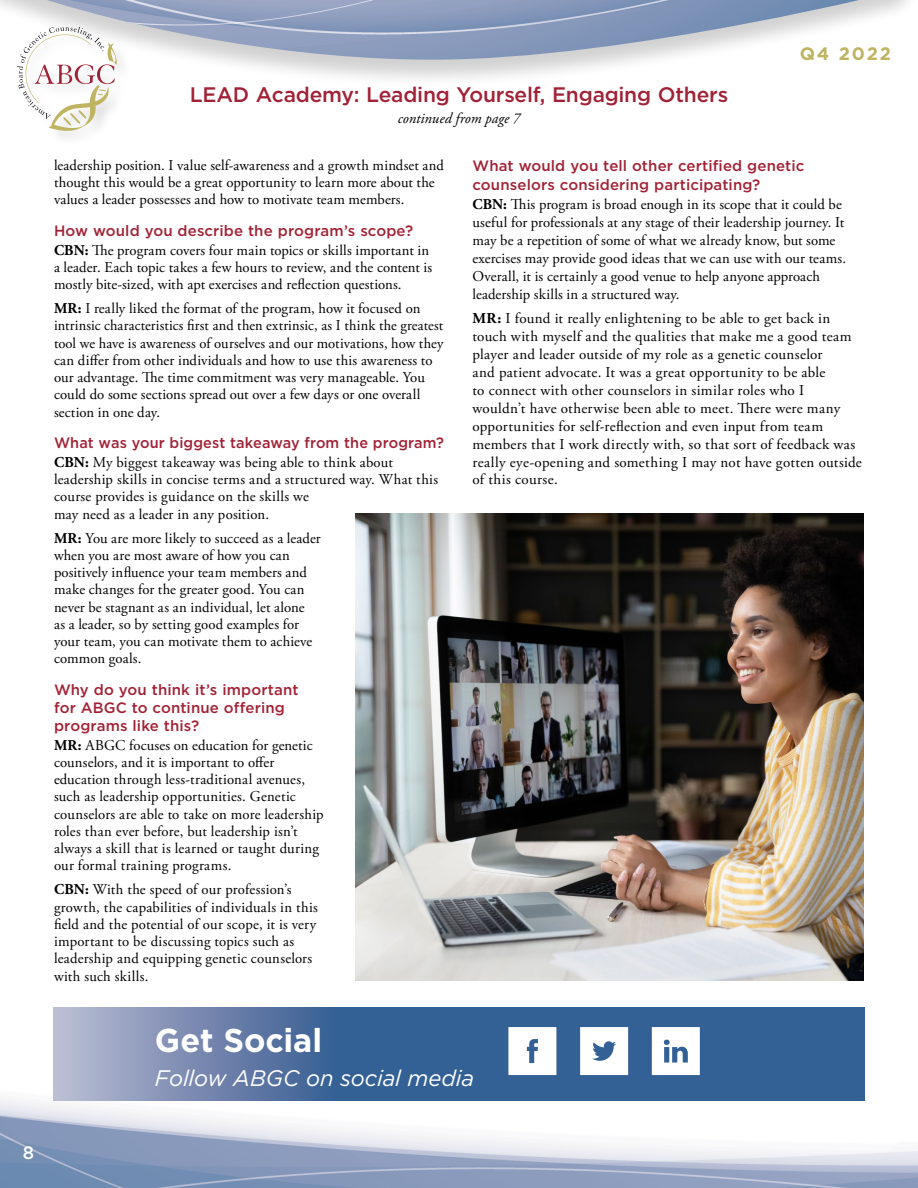
<style>
.page{position:relative;width:918px;height:1188px;background:#fff}
.page>*{position:absolute;margin:0;border:0;box-sizing:border-box;transform-origin:0 0}
.t1{font:700 33px "Gotham";color:#fff}
.t2{font:italic 22.5px "Gotham";letter-spacing:-.005em;color:#fff}
.t3{font:500 21px "Gotham";letter-spacing:-.01em;color:#a12236}
.t4{font:700 18px "Gotham";letter-spacing:.1em;color:#beb461}
.t5{font:500 18px "Gotham";color:#fff}
.t6{font:15px/17.2px "Adobe Garamond Pro";letter-spacing:.01em;color:#000}
.t7{font:500 15px/18px "Gotham";letter-spacing:.01em;color:#a12236}
.t8{font:500 15px "Gotham";letter-spacing:.01em;color:#a12236;scale:.96 1}
.t9{font:italic 15px "Adobe Garamond Pro";letter-spacing:.005em;color:#000}
.s1{font-weight:700}
</style>
<div class="page">
<div style="left:0;top:0;width:918px;height:90px;background:#000;opacity:.25"></div>
<img style="left:0;top:0;width:907px;height:60px">
<img style="left:0;top:1054px;width:918px;height:134px">
<div style="left:17px;top:25px;width:115px;height:121px;background:#000;opacity:.15"></div>
<svg style="left:17px;top:27px;width:100px;height:104px"></svg>
<svg style="left:54px;top:1008px;width:810px;height:93px;background:#4e71a0"></svg>
<svg style="left:508px;top:1027px;width:48px;height:48px"></svg>
<svg style="left:580px;top:1027px;width:48px;height:48px"></svg>
<svg style="left:652px;top:1027px;width:48px;height:48px"></svg>
<img style="left:356px;top:513px;width:508px;height:468px">
<h3 class="t3" style="left:190px;top:81px;width:540px">LEAD Academy: Leading Yourself, Engaging Others</h3>
<p class="t9" style="left:398px;top:109px;width:124px">continued from page 7</p>
<p class="t4" style="left:800px;top:41px;width:93px">Q4 2022</p>
<p class="t6" style="left:54px;top:157px;width:391px">leadership position. I value self-awareness and a growth mindset and thought this would be a great opportunity to learn more about the values a leader possesses and how to motivate team members.</p>
<p class="t7" style="left:54px;top:221px;width:361px">How would you describe the program’s scope?</p>
<p class="t6" style="left:54px;top:242px;width:380px"><span class="s1">CBN:</span> The program covers four main topics or skills important in a leader. Each topic takes a few hours to review, and the content is mostly bite-sized, with apt exercises and reflection questions.</p>
<p class="t6" style="left:54px;top:300px;width:391px"><span class="s1">MR:</span> I really liked the format of the program, how it focused on intrinsic characteristics first and then extrinsic, as I think the greatest tool we have is awareness of ourselves and our motivations, how they can differ from other individuals and how to use this awareness to our advantage. The time commitment was very manageable. You could do some sections spread out over a few days or one overall section in one day.</p>
<p class="t8" style="left:54px;top:433px;width:408px">What was your biggest takeaway from the program?</p>
<p class="t6" style="left:54px;top:454px;width:386px"><span class="s1">CBN:</span> My biggest takeaway was being able to think about leadership skills in concise terms and a structured way. What this course provides is guidance on the skills we<br>may need as a leader in any position.</p>
<p class="t6" style="left:54px;top:530px;width:268px"><span class="s1">MR:</span> You are more likely to succeed as a leader when you are most aware of how you can positively influence your team members and make changes for the greater good. You can never be stagnant as an individual, let alone<br>as a leader, so by setting good examples for your team, you can motivate them to achieve common goals.</p>
<p class="t7" style="left:54px;top:680px;width:246px">Why do you think it’s important for ABGC to continue offering programs like this?</p>
<p class="t6" style="left:54px;top:737px;width:271px"><span class="s1">MR:</span> ABGC focuses on education for genetic counselors, and it is important to offer education through less-traditional avenues, such as leadership opportunities. Genetic counselors are able to take on more leadership roles than ever before, but leadership isn’t always a skill that is learned or taught during our formal training programs.</p>
<p class="t6" style="left:54px;top:882px;width:265px"><span class="s1">CBN:</span> With the speed of our profession’s growth, the capabilities of individuals in this field and the potential of our scope, it is very important to be discussing topics such as leadership and equipping genetic counselors with such skills.</p>
<p class="t7" style="left:472px;top:156px;width:333px;line-height:18.6px">What would you tell other certified genetic counselors considering participating?</p>
<p class="t6" style="left:472px;top:196px;width:375px;line-height:17.9px"><span class="s1">CBN:</span> This program is broad enough in its scope that it could be useful for professionals at any stage of their leadership journey. It may be a repetition of some of what we already know, but some exercises may provide good ideas that we can use with our teams.<br>Overall, it is certainly a good venue to help anyone approach leadership skills in a structured way.</p>
<p class="t6" style="left:472px;top:310px;width:391px;line-height:17.9px"><span class="s1">MR:</span> I found it really enlightening to be able to get back in touch with myself and the qualities that make me a good team player and leader outside of my role as a genetic counselor<br>and patient advocate. It was a great opportunity to be able<br>to connect with other counselors in similar roles who I<br>wouldn’t have otherwise been able to meet. There were many opportunities for self-reflection and even input from team members that I work directly with, so that sort of feedback was really eye-opening and something I may not have gotten outside of this course.</p>
<h1 class="t1" style="left:155px;top:1018px;width:169px">Get Social</h1>
<h2 class="t2" style="left:155px;top:1063px;width:321px">Follow ABGC on social media</h2>
<p class="t5" style="left:23px;top:1141px;width:13px">8</p>
</div>
